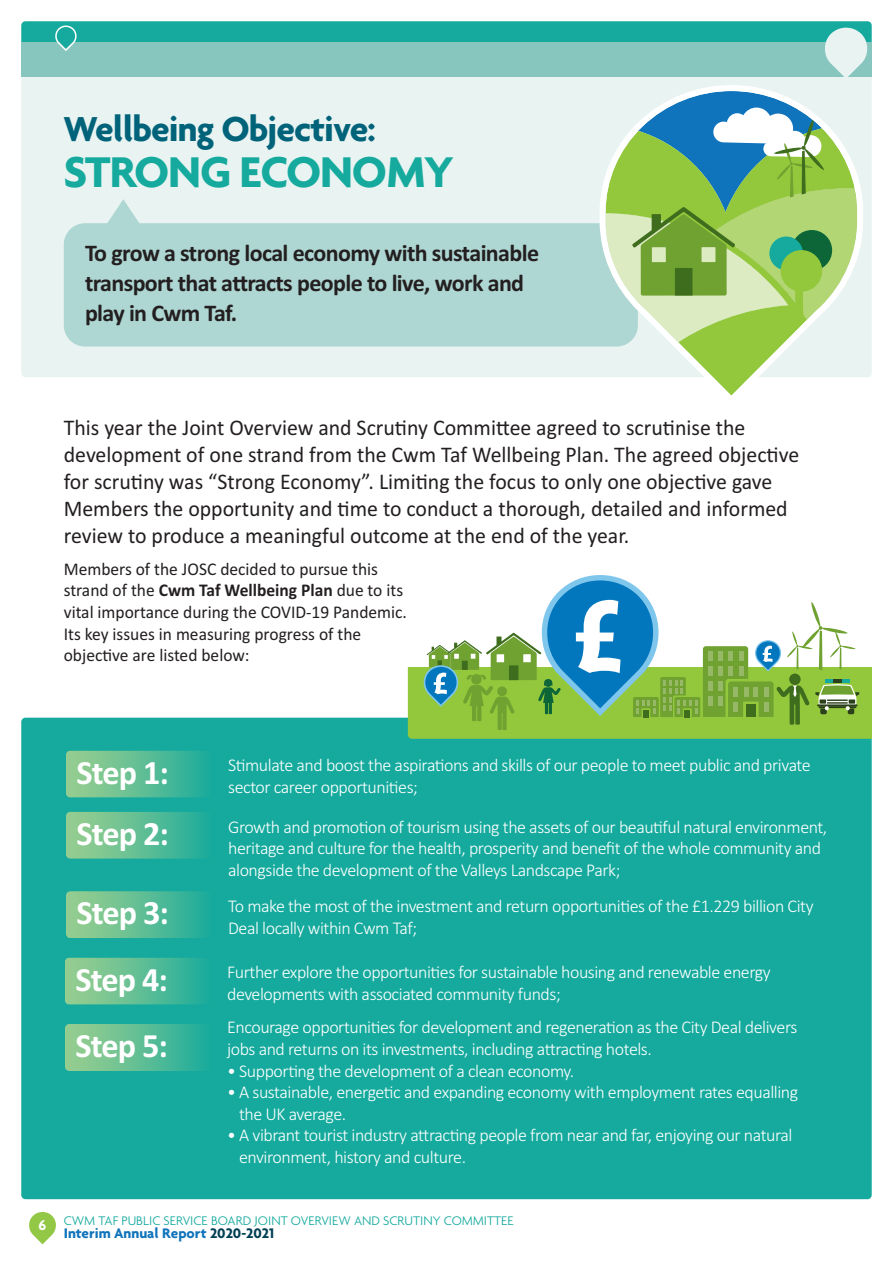
<style>
.page{position:relative;width:893px;height:1263px;background:#fff}
.page>*{position:absolute;margin:0;border:0;box-sizing:border-box;transform-origin:0 0}
.t1{font:700 46.5px "Agenda";letter-spacing:-.025em;color:#15aa9d}
.t2{font:700 37.5px "Agenda";letter-spacing:-.025em;color:#00637a}
.t3{font:700 34.2px "Calibri";letter-spacing:-.025em;color:#fff}
.t4{font:700 24px/30px "Calibri";letter-spacing:-.025em;color:#231f20}
.t5{font:22.5px/27px "Calibri";color:#231f20}
.t6{font:300 18px/21.6px "Calibri";letter-spacing:-.025em;color:#fff}
.t7{font:18px/21.6px "Calibri";color:#231f20}
.t8{font:700 15px "Agenda";color:#1074bc}
.t9{font:300 13.5px "Agenda";color:#15aa9d}
.s1{font-weight:700}
.s2{font-weight:700;font-size:15px;color:#fff}
.s3{color:#004054}
</style>
<div class="page">
<div style="left:21px;top:43px;width:851px;height:334px;background:#e9f4f2;border-radius:4px"></div>
<svg style="left:29px;top:1212px;width:27px;height:32px"></svg>
<div style="left:21px;top:718px;width:851px;height:481px;background:#15aa9d;border-radius:4px"></div>
<svg style="left:21px;top:21px;width:851px;height:56px;background:#61bdb4"></svg>
<div style="left:66px;top:750px;width:146px;height:48px;background:linear-gradient(to right,#9fd08e,#1fac9b)"></div>
<div style="left:66px;top:812px;width:146px;height:47px;background:linear-gradient(to right,#9fd08e,#1fac9b)"></div>
<div style="left:66px;top:891px;width:146px;height:47px;background:linear-gradient(to right,#9fd08e,#1fac9b)"></div>
<div style="left:65px;top:957px;width:146px;height:48px;background:linear-gradient(to right,#9fd08e,#1fac9b)"></div>
<div style="left:65px;top:1024px;width:146px;height:47px;background:linear-gradient(to right,#9fd08e,#1fac9b)"></div>
<div style="left:64px;top:223px;width:574px;height:124px;background:#aed6d2;border-radius:21px"></div>
<svg style="left:600px;top:85px;width:263px;height:311px"></svg>
<svg style="left:106px;top:199px;width:33px;height:25px"></svg>
<div style="left:408px;top:667px;width:464px;height:71px;background:#94c83c"></div>
<svg style="left:424px;top:575px;width:435px;height:155px"></svg>
<h2 class="t2" style="left:64px;top:117px;width:313px">Wellbeing Objective:</h2>
<h1 class="t1" style="left:64px;top:158px;width:391px">STRONG ECONOMY</h1>
<h3 class="t4" style="left:85px;top:238px;width:456px">To grow a strong local economy with sustainable transport that attracts people to live, work and play in Cwm Taf.</h3>
<p class="t5" style="left:64px;top:413px;width:737px">This year the Joint Overview and Scrutiny Committee agreed to scrutinise the development of one strand from the Cwm Taf Wellbeing Plan. The agreed objective for scrutiny was “Strong Economy”. Limiting the focus to only one objective gave Members the opportunity and time to conduct a thorough, detailed and informed review to produce a meaningful outcome at the end of the year.</p>
<p class="t7" style="left:64px;top:558px;width:345px">Members of the JOSC decided to pursue this strand of the <span class="s1">Cwm Taf Wellbeing Plan</span> due to its vital importance during the COVID-19 Pandemic.<br>Its key issues in measuring progress of the objective are listed below:</p>
<h3 class="t3" style="left:77px;top:752px;width:94px">Step 1:</h3>
<p class="t6" style="left:228px;top:754px;width:584px">Stimulate and boost the aspirations and skills of our people to meet public and private sector career opportunities;</p>
<h3 class="t3" style="left:77px;top:813px;width:94px">Step 2:</h3>
<p class="t6" style="left:228px;top:815px;width:601px">Growth and promotion of tourism using the assets of our beautiful natural environment, heritage and culture for the health, prosperity and benefit of the whole community and alongside the development of the Valleys Landscape Park;</p>
<h3 class="t3" style="left:77px;top:892px;width:94px">Step 3:</h3>
<p class="t6" style="left:228px;top:895px;width:587px">To make the most of the investment and return opportunities of the £1.229 billion City<br>Deal locally within Cwm Taf;</p>
<h3 class="t3" style="left:75px;top:959px;width:94px">Step 4:</h3>
<p class="t6" style="left:227px;top:961px;width:545px">Further explore the opportunities for sustainable housing and renewable energy developments with associated community funds;</p>
<h3 class="t3" style="left:75px;top:1025px;width:94px">Step 5:</h3>
<p class="t6" style="left:227px;top:1016px;width:572px">Encourage opportunities for development and regeneration as the City Deal delivers jobs and returns on its investments, including attracting hotels.</p>
<p class="t6" style="left:227px;top:1059px;width:349px">• Supporting the development of a clean economy.</p>
<p class="t6" style="left:239px;top:1081px;width:561px;text-indent:-12px">• A sustainable, energetic and expanding economy with employment rates equalling the UK average.</p>
<p class="t6" style="left:239px;top:1124px;width:555px;text-indent:-12px">• A vibrant tourist industry attracting people from near and far, enjoying our natural environment, history and culture.</p>
<p class="t9" style="left:39px;top:1216px;width:476px"><span class="s2">6</span> CWM TAF PUBLIC SERVICE BOARD JOINT OVERVIEW AND SCRUTINY COMMITTEE</p>
<p class="t8" style="left:64px;top:1229px;width:212px">Interim Annual Report <span class="s3">2020-2021</span></p>
</div>
